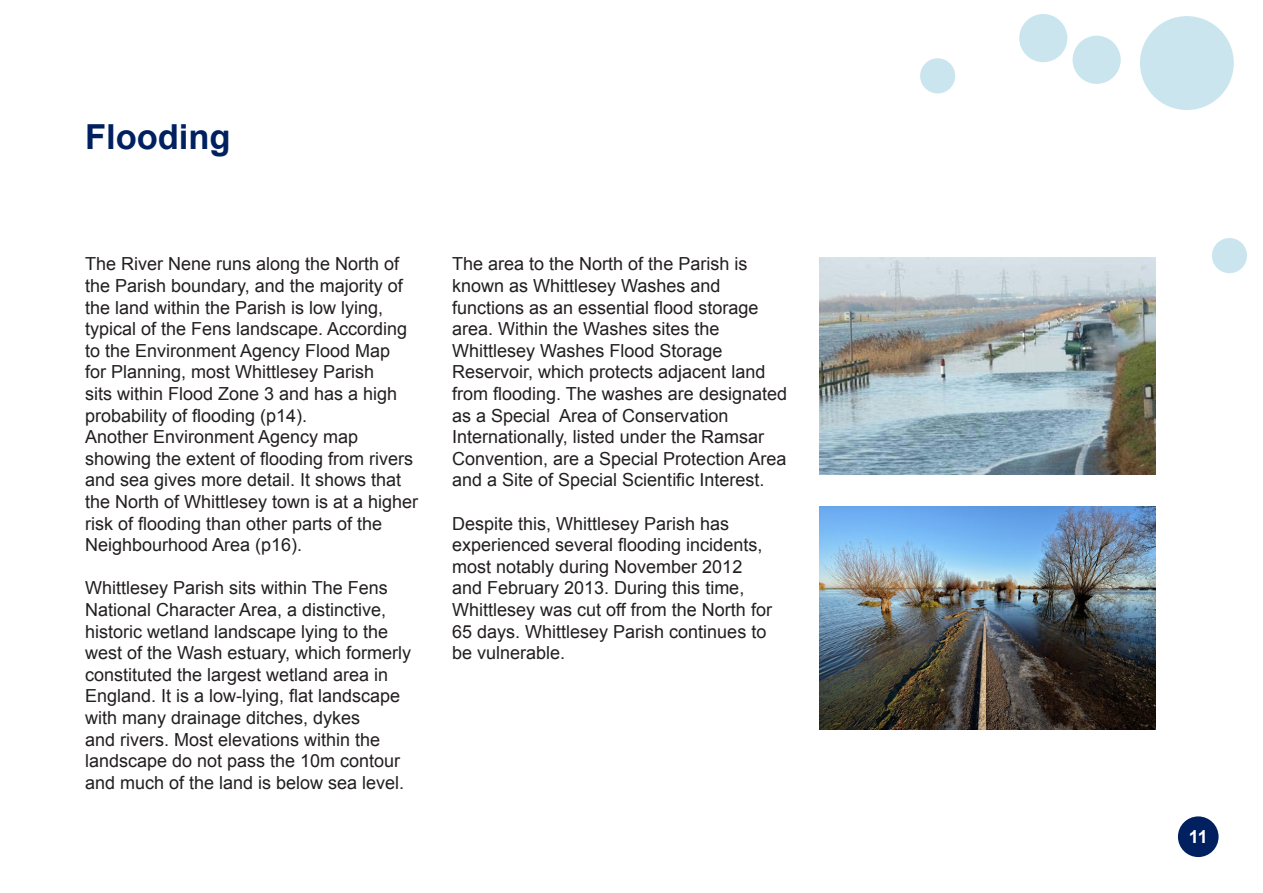
<style>
.page{position:relative;width:1263px;height:893px;background:#fff}
.page>*{position:absolute;margin:0;border:0;box-sizing:border-box;transform-origin:0 0}
.Whittlesey_Section_H{font:700 34.5px "Arial";color:#002060}
.Body{font:18px/21.6px "Arial";color:#231f20}
.t1{font:700 18px "Arial";color:#fff}
</style>
<div class="page">
<div style="left:1178px;top:816px;width:40px;height:41px;background:#002060;border-radius:50%"></div>
<div style="left:1140px;top:16px;width:94px;height:94px;background:#cae5ee;border-radius:50%"></div>
<div style="left:1072px;top:36px;width:49px;height:48px;background:#cae5ee;border-radius:50%"></div>
<div style="left:1019px;top:14px;width:48px;height:48px;background:#cae5ee;border-radius:50%"></div>
<div style="left:1212px;top:238px;width:35px;height:35px;background:#cae5ee;border-radius:50%"></div>
<div style="left:920px;top:58px;width:35px;height:35px;background:#cae5ee;border-radius:50%"></div>
<img style="left:819px;top:257px;width:336px;height:217px">
<img style="left:819px;top:506px;width:336px;height:224px">
<p class="Whittlesey_Section_H" style="left:85px;top:114px;width:147px">Flooding</p>
<p class="Body" style="left:85px;top:253px;width:324px">The River Nene runs along the North of the Parish boundary, and the majority of the land within the Parish is low lying, typical of the Fens landscape. According to the Environment Agency Flood Map for Planning, most Whittlesey Parish<br>sits within Flood Zone 3 and has a high probability of flooding (p14).</p>
<p class="Body" style="left:85px;top:426px;width:335px">Another Environment Agency map showing the extent of flooding from rivers and sea gives more detail. It shows that the North of Whittlesey town is at a higher risk of flooding than other parts of the Neighbourhood Area (p16).</p>
<p class="Body" style="left:85px;top:577px;width:328px">Whittlesey Parish sits within The Fens National Character Area, a distinctive, historic wetland landscape lying to the west of the Wash estuary, which formerly constituted the largest wetland area in England. It is a low-lying, flat landscape with many drainage ditches, dykes<br>and rivers. Most elevations within the landscape do not pass the 10m contour and much of the land is below sea level.</p>
<p class="Body" style="left:452px;top:253px;width:297px">The area to the North of the Parish is known as Whittlesey Washes and</p>
<p class="Body" style="left:452px;top:297px;width:336px">functions as an essential flood storage area. Within the Washes sites the Whittlesey Washes Flood Storage Reservoir, which protects adjacent land from flooding. The washes are designated as a Special Area of Conservation Internationally, listed under the Ramsar Convention, are a Special Protection Area and a Site of Special Scientific Interest.</p>
<p class="Body" style="left:452px;top:513px;width:321px">Despite this, Whittlesey Parish has experienced several flooding incidents, most notably during November 2012 and February 2013. During this time, Whittlesey was cut off from the North for 65 days. Whittlesey Parish continues to be vulnerable.</p>
<p class="t1" style="left:1189px;top:825px;width:21px">11</p>
</div>
